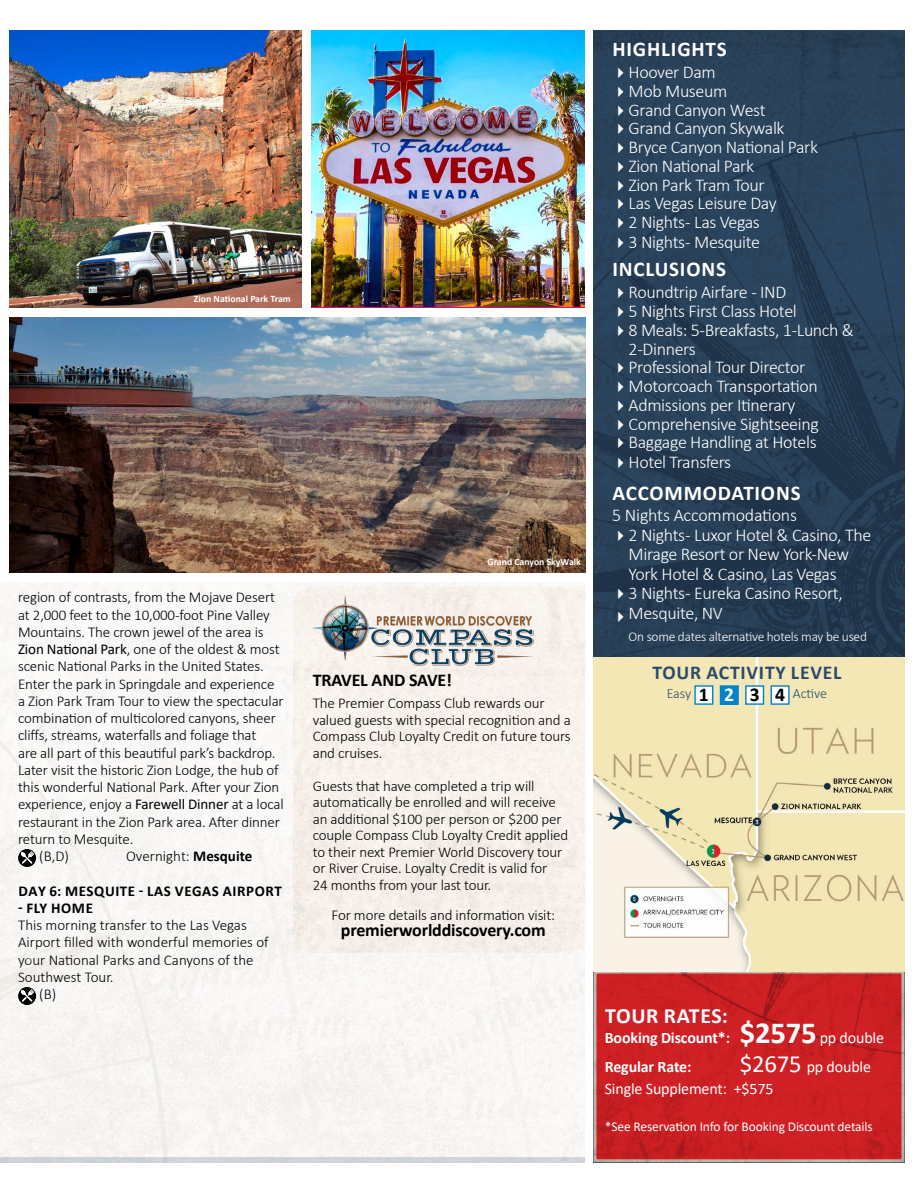
<style>
.page{position:relative;width:918px;height:1188px;background:#fff}
.page>*{position:absolute;margin:0;border:0;box-sizing:border-box;transform-origin:0 0}
.t1{font:700 21.75px "Calibri";letter-spacing:.03em;color:#fff}
.t2{font:700 21px "Calibri";letter-spacing:.04em;color:#fff}
.t3{font:700 19.65px "Calibri";letter-spacing:.04em;color:#2c4a6c}
.t4{font:300 18px/18.9px "Calibri";letter-spacing:-.02em;color:#fff}
.t5{font:700 18px "Calibri";letter-spacing:-.01em;color:#000}
.t6{font:700 16.05px/29.1px "Calibri";letter-spacing:-.01em;color:#fff}
.t7{font:16.05px/21.8px "Calibri";letter-spacing:-.01em;color:#fff}
.t8{font:300 15px/16.5px "Calibri";letter-spacing:-.01em;color:#000}
.t9{font:700 15px "Calibri";letter-spacing:.04em;color:#000}
.t10{font:300 14.1px "Calibri";letter-spacing:-.005em;color:#2c4a6c}
.t11{font:13.5px "Calibri";letter-spacing:-.01em;color:#fff}
.t12{font:300 13.5px "Calibri";letter-spacing:-.02em;color:#fff}
.t13{font:700 9.75px "Calibri";color:#fff}
.s1{font-weight:400}
.s2{font-weight:700}
.s3{font-weight:700;font-size:19.65px;color:#000}
.s4{font-weight:700;font-size:19.65px;color:#fff}
.s5{font-size:30.75px}
.s6{font-size:24.75px}
</style>
<div class="page">
<img style="left:10px;top:30px;width:292px;height:277px">
<img style="left:311px;top:30px;width:274px;height:277px">
<img style="left:10px;top:318px;width:575px;height:255px">
<div style="left:0;top:1157px;width:585px;height:5px;background:#cfd4d8"></div>
<svg style="left:18px;top:849px;width:18px;height:18px"></svg>
<svg style="left:21px;top:851px;width:13px;height:13px"></svg>
<svg style="left:18px;top:987px;width:18px;height:18px"></svg>
<svg style="left:21px;top:989px;width:13px;height:13px"></svg>
<img style="left:593px;top:30px;width:311px;height:1132px">
<img style="left:593px;top:658px;width:311px;height:313px">
<svg style="left:26px;top:948px;width:23px;height:23px"></svg>
<div style="left:695px;top:686px;width:18px;height:18px;background:#fff"></div>
<div style="left:694px;top:685px;width:19px;height:20px;border:1px solid #0083ca"></div>
<div style="left:720px;top:686px;width:18px;height:18px;background:#0083ca"></div>
<div style="left:720px;top:685px;width:19px;height:20px;border:1px solid #0083ca"></div>
<div style="left:746px;top:686px;width:18px;height:18px;background:#fff"></div>
<div style="left:745px;top:685px;width:19px;height:20px;border:1px solid #0083ca"></div>
<div style="left:771px;top:686px;width:18px;height:18px;background:#fff"></div>
<div style="left:771px;top:685px;width:19px;height:20px;border:1px solid #0c7ec0"></div>
<div style="left:293px;top:587px;width:292px;height:366px;background:#f7f0ea"></div>
<img style="left:306px;top:590px;width:238px;height:79px">
<svg style="left:618px;top:68px;width:5px;height:10px"></svg>
<svg style="left:618px;top:86px;width:5px;height:11px"></svg>
<svg style="left:618px;top:105px;width:5px;height:11px"></svg>
<svg style="left:618px;top:124px;width:5px;height:10px"></svg>
<svg style="left:618px;top:143px;width:5px;height:10px"></svg>
<svg style="left:618px;top:161px;width:5px;height:11px"></svg>
<svg style="left:618px;top:180px;width:5px;height:11px"></svg>
<svg style="left:618px;top:199px;width:5px;height:10px"></svg>
<svg style="left:618px;top:218px;width:5px;height:10px"></svg>
<svg style="left:618px;top:237px;width:5px;height:11px"></svg>
<svg style="left:618px;top:288px;width:5px;height:10px"></svg>
<svg style="left:618px;top:307px;width:5px;height:10px"></svg>
<svg style="left:618px;top:325px;width:5px;height:11px"></svg>
<svg style="left:618px;top:363px;width:5px;height:10px"></svg>
<svg style="left:618px;top:382px;width:5px;height:10px"></svg>
<svg style="left:618px;top:400px;width:5px;height:11px"></svg>
<svg style="left:618px;top:419px;width:5px;height:11px"></svg>
<svg style="left:618px;top:438px;width:5px;height:10px"></svg>
<svg style="left:618px;top:457px;width:5px;height:11px"></svg>
<svg style="left:618px;top:530px;width:5px;height:11px"></svg>
<svg style="left:618px;top:589px;width:5px;height:10px"></svg>
<svg style="left:618px;top:611px;width:5px;height:11px"></svg>
<p class="t13" style="left:194px;top:292px;width:98px">Zion National Park Tram</p>
<p class="t8" style="left:18px;top:589px;width:258px">region of contrasts, from the Mojave Desert</p>
<p class="t8" style="left:18px;top:606px;width:253px">at 2,000 feet to the 10,000-foot Pine Valley</p>
<p class="t8" style="left:18px;top:623px;width:247px">Mountains. The crown jewel of the area is</p>
<p class="t8" style="left:18px;top:641px;width:263px"><span class="s1">Zion National Park</span>, one of the oldest &amp; most</p>
<p class="t8" style="left:18px;top:658px;width:247px">scenic National Parks in the United States.</p>
<p class="t8" style="left:18px;top:675px;width:258px">Enter the park in Springdale and experience</p>
<p class="t8" style="left:18px;top:692px;width:267px">a Zion Park Tram Tour to view the spectacular</p>
<p class="t8" style="left:18px;top:710px;width:259px">combination of multicolored canyons, sheer</p>
<p class="t8" style="left:18px;top:727px;width:240px">cliffs, streams, waterfalls and foliage that</p>
<p class="t8" style="left:18px;top:744px;width:259px">are all part of this beautiful park’s backdrop.</p>
<p class="t8" style="left:18px;top:761px;width:262px">Later visit the historic Zion Lodge, the hub of</p>
<p class="t8" style="left:18px;top:779px;width:263px">this wonderful National Park. After your Zion</p>
<p class="t8" style="left:18px;top:796px;width:267px">experience, enjoy a <span class="s1">Farewell Dinner</span> at a local</p>
<p class="t8" style="left:18px;top:813px;width:263px">restaurant in the Zion Park area. After dinner</p>
<p class="t8" style="left:18px;top:830px;width:117px">return to Mesquite.</p>
<p class="t8" style="left:39px;top:848px;width:31px">(B,D)</p>
<p class="t8" style="left:126px;top:848px;width:128px">Overnight: <span class="s2">Mesquite</span></p>
<p class="t9" style="left:18px;top:880px;width:265px">DAY 6: MESQUITE - LAS VEGAS AIRPORT</p>
<p class="t9" style="left:18px;top:897px;width:76px">- FLY HOME</p>
<p class="t8" style="left:18px;top:917px;width:230px">This morning transfer to the Las Vegas</p>
<p class="t8" style="left:18px;top:934px;width:252px">Airport filled with wonderful memories of</p>
<p class="t8" style="left:18px;top:951px;width:237px">your National Parks and Canyons of the</p>
<p class="t8" style="left:18px;top:968px;width:97px">Southwest Tour.</p>
<p class="t8" style="left:39px;top:986px;width:18px">(B)</p>
<p class="t13" style="left:488px;top:554px;width:95px">Grand Canyon SkyWalk</p>
<p class="t5" style="left:313px;top:667px;width:141px">TRAVEL AND SAVE!</p>
<p class="t8" style="left:313px;top:695px;width:260px">The Premier Compass Club rewards our valued guests with special recognition and a Compass Club Loyalty Credit on future tours and cruises.</p>
<p class="t8" style="left:313px;top:777px;width:257px">Guests that have completed a trip will automatically be enrolled and will receive an additional $100 per person or $200 per couple Compass Club Loyalty Credit applied to their next Premier World Discovery tour or River Cruise. Loyalty Credit is valid for<br>24 months from your last tour.</p>
<p class="t8" style="left:332px;top:906px;width:225px">For more details and information visit:</p>
<p class="t5" style="left:341px;top:917px;width:206px">premierworlddiscovery.com</p>
<h2 class="t2" style="left:613px;top:34px;width:116px">HIGHLIGHTS</h2>
<p class="t4" style="left:629px;top:63px;width:191px">Hoover Dam<br>Mob Museum<br>Grand Canyon West<br>Grand Canyon Skywalk<br>Bryce Canyon National Park<br>Zion National Park<br>Zion Park Tram Tour<br>Las Vegas Leisure Day<br>2 Nights - Las Vegas<br>3 Nights - Mesquite</p>
<h2 class="t2" style="left:613px;top:254px;width:115px">INCLUSIONS</h2>
<p class="t4" style="left:629px;top:283px;width:227px">Roundtrip Airfare - IND<br>5 Nights First Class Hotel<br>8 Meals: 5-Breakfasts, 1-Lunch &amp;<br>2-Dinners<br>Professional Tour Director<br>Motorcoach Transportation<br>Admissions per Itinerary<br>Comprehensive Sightseeing<br>Baggage Handling at Hotels<br>Hotel Transfers</p>
<h2 class="t2" style="left:613px;top:478px;width:190px">ACCOMMODATIONS</h2>
<p class="t4" style="left:629px;top:505px;width:244px;line-height:19.5px;text-indent:-16px">5 Nights Accommodations<br>2 Nights - Luxor Hotel &amp; Casino, The<br>Mirage Resort or New York-New<br>York Hotel &amp; Casino, Las Vegas<br>3 Nights - Eureka Casino Resort,<br>Mesquite, NV</p>
<p class="t12" style="left:629px;top:629px;width:240px">On some dates alternative hotels may be used</p>
<h3 class="t3" style="left:652px;top:659px;width:190px">TOUR ACTIVITY LEVEL</h3>
<p class="t10" style="left:667px;top:684px;width:162px">Easy <span class="s3">1</span> <span class="s4">2</span> <span class="s3">3 4</span> Active</p>
<h1 class="t1" style="left:605px;top:1000px;width:124px">TOUR RATES:</h1>
<p class="t6" style="left:605px;top:1023px;width:281px">Booking Discount*: <span class="s5">$2575</span> <span class="s1">pp double<br></span>Regular Rate:</p>
<p class="t7" style="left:605px;top:1055px;width:268px;text-indent:135px"><span class="s6">$2675</span> pp double<br>Single Supplement: +$575</p>
<p class="t11" style="left:605px;top:1117px;width:270px">*See Reservation Info for Booking Discount details</p>
</div>
